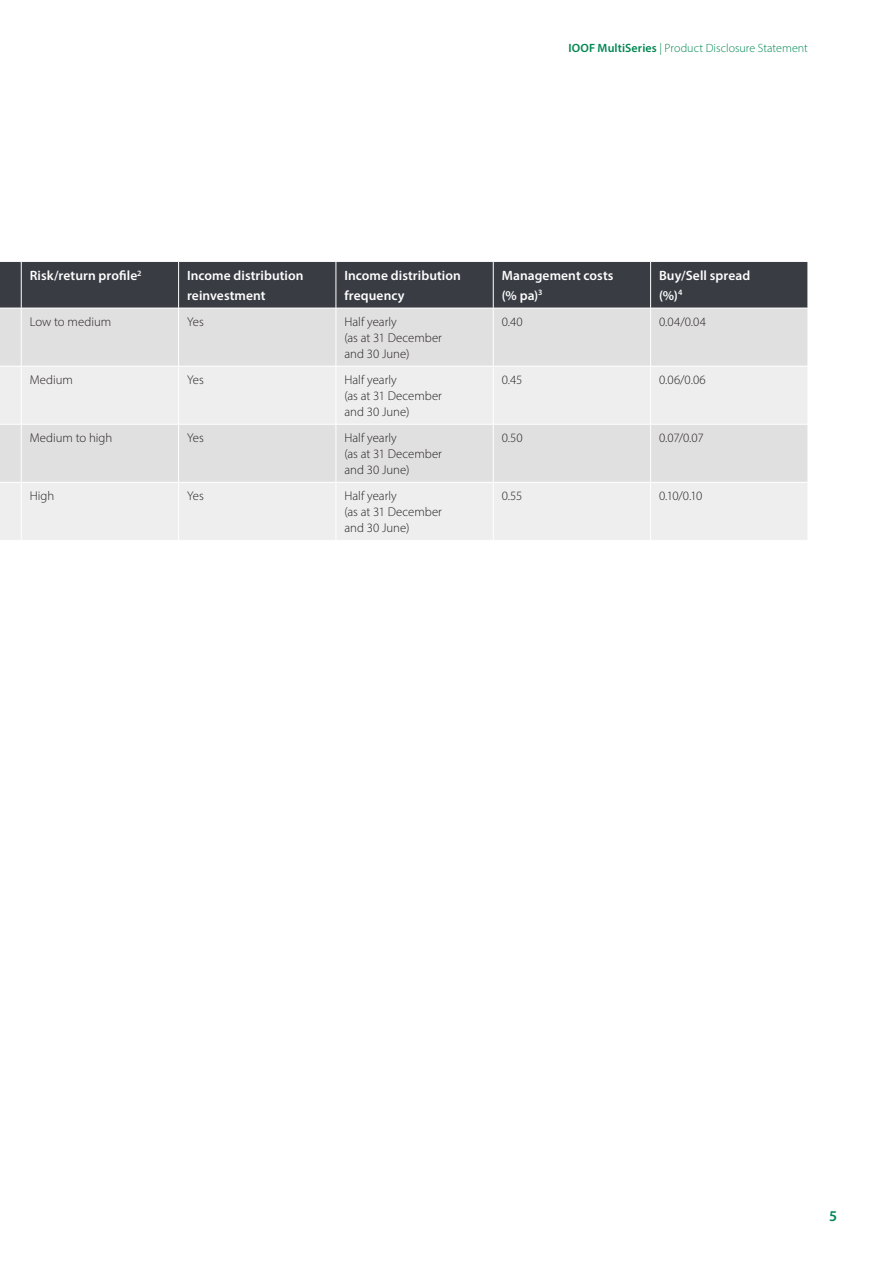
<style>
.page{position:relative;width:893px;height:1263px;background:#fff}
.page>*{position:absolute;margin:0;border:0;box-sizing:border-box;transform-origin:0 0}
.t1{font:600 15px "Myriad Pro";color:#008751}
.t2{font:600 13.5px/19.5px "Myriad Pro";letter-spacing:.005em;color:#fff}
.t3{font:300 12.75px/15.8px "Myriad Pro";color:#231f20}
.t4{font:300 12px "Myriad Pro";color:#008751}
.s1{font-weight:600}
</style>
<div class="page">
<div style="left:0;top:309px;width:808px;height:57px;background:#e1e0e0"></div>
<svg style="left:0;top:367px;width:808px;height:173px;background:#e9e9ea"></svg>
<hr style="left:21px;top:308px;width:1px;height:58px;background:#fff">
<hr style="left:178px;top:308px;width:1px;height:58px;background:#fff">
<hr style="left:336px;top:308px;width:1px;height:58px;background:#fff">
<hr style="left:493px;top:308px;width:1px;height:58px;background:#fff">
<hr style="left:650px;top:308px;width:1px;height:58px;background:#fff">
<hr style="left:21px;top:366px;width:1px;height:58px;background:#fff">
<hr style="left:178px;top:366px;width:1px;height:58px;background:#fff">
<hr style="left:336px;top:366px;width:1px;height:58px;background:#fff">
<hr style="left:493px;top:366px;width:1px;height:58px;background:#fff">
<hr style="left:650px;top:366px;width:1px;height:58px;background:#fff">
<hr style="left:21px;top:424px;width:1px;height:58px;background:#fff">
<hr style="left:178px;top:424px;width:1px;height:58px;background:#fff">
<hr style="left:336px;top:424px;width:1px;height:58px;background:#fff">
<hr style="left:493px;top:424px;width:1px;height:58px;background:#fff">
<hr style="left:650px;top:424px;width:1px;height:58px;background:#fff">
<svg style="left:0;top:482px;width:21px;height:1px"></svg>
<hr style="left:21px;top:482px;width:158px;height:1px;background:#fff">
<hr style="left:21px;top:482px;width:1px;height:58px;background:#fff">
<hr style="left:179px;top:482px;width:157px;height:1px;background:#fff">
<hr style="left:178px;top:482px;width:1px;height:58px;background:#fff">
<hr style="left:336px;top:482px;width:157px;height:1px;background:#fff">
<hr style="left:336px;top:482px;width:1px;height:58px;background:#fff">
<hr style="left:493px;top:482px;width:158px;height:1px;background:#fff">
<hr style="left:493px;top:482px;width:1px;height:58px;background:#fff">
<hr style="left:651px;top:482px;width:157px;height:1px;background:#fff">
<hr style="left:650px;top:482px;width:1px;height:58px;background:#fff">
<div style="left:0;top:261px;width:808px;height:48px;background:#393c43"></div>
<hr style="left:21px;top:308px;width:158px;height:1px;background:#fff">
<hr style="left:179px;top:308px;width:157px;height:1px;background:#fff">
<hr style="left:336px;top:308px;width:157px;height:1px;background:#fff">
<hr style="left:493px;top:308px;width:158px;height:1px;background:#fff">
<hr style="left:651px;top:308px;width:157px;height:1px;background:#fff">
<svg style="left:0;top:424px;width:21px;height:1px"></svg>
<hr style="left:21px;top:424px;width:158px;height:1px;background:#fff">
<hr style="left:179px;top:424px;width:157px;height:1px;background:#fff">
<hr style="left:336px;top:424px;width:157px;height:1px;background:#fff">
<hr style="left:493px;top:424px;width:158px;height:1px;background:#fff">
<hr style="left:651px;top:424px;width:157px;height:1px;background:#fff">
<p class="t4" style="left:568px;top:40px;width:241px"><span class="s1">IOOF MultiSeries</span> | Product Disclosure Statement</p>
<p class="t2" style="left:30px;top:265px;width:113px">Risk/return profile<sup>2</sup></p>
<p class="t2" style="left:187px;top:265px;width:118px">Income distribution reinvestment</p>
<p class="t2" style="left:344px;top:265px;width:118px">Income distribution frequency</p>
<p class="t2" style="left:502px;top:265px;width:113px">Management costs (% pa)<sup>3</sup></p>
<p class="t2" style="left:659px;top:265px;width:93px">Buy/Sell spread (%)<sup>4</sup></p>
<p class="t3" style="left:30px;top:314px;width:83px">Low to medium</p>
<p class="t3" style="left:187px;top:314px;width:18px">Yes</p>
<p class="t3" style="left:344px;top:314px;width:99px">Half yearly<br>(as at 31 December and 30 June)</p>
<p class="t3" style="left:502px;top:314px;width:23px">0.40</p>
<p class="t3" style="left:659px;top:314px;width:48px">0.04/0.04</p>
<p class="t3" style="left:30px;top:372px;width:45px">Medium</p>
<p class="t3" style="left:187px;top:372px;width:18px">Yes</p>
<p class="t3" style="left:344px;top:372px;width:99px">Half yearly<br>(as at 31 December and 30 June)</p>
<p class="t3" style="left:502px;top:372px;width:22px">0.45</p>
<p class="t3" style="left:659px;top:372px;width:48px">0.06/0.06</p>
<p class="t3" style="left:30px;top:430px;width:84px">Medium to high</p>
<p class="t3" style="left:187px;top:430px;width:18px">Yes</p>
<p class="t3" style="left:344px;top:430px;width:99px">Half yearly<br>(as at 31 December and 30 June)</p>
<p class="t3" style="left:502px;top:430px;width:22px">0.50</p>
<p class="t3" style="left:659px;top:430px;width:46px">0.07/0.07</p>
<p class="t3" style="left:30px;top:488px;width:26px">High</p>
<p class="t3" style="left:187px;top:488px;width:18px">Yes</p>
<p class="t3" style="left:344px;top:488px;width:99px">Half yearly<br>(as at 31 December and 30 June)</p>
<p class="t3" style="left:502px;top:488px;width:22px">0.55</p>
<p class="t3" style="left:659px;top:488px;width:45px">0.10/0.10</p>
<p class="t1" style="left:829px;top:1206px;width:10px">5</p>
</div>
